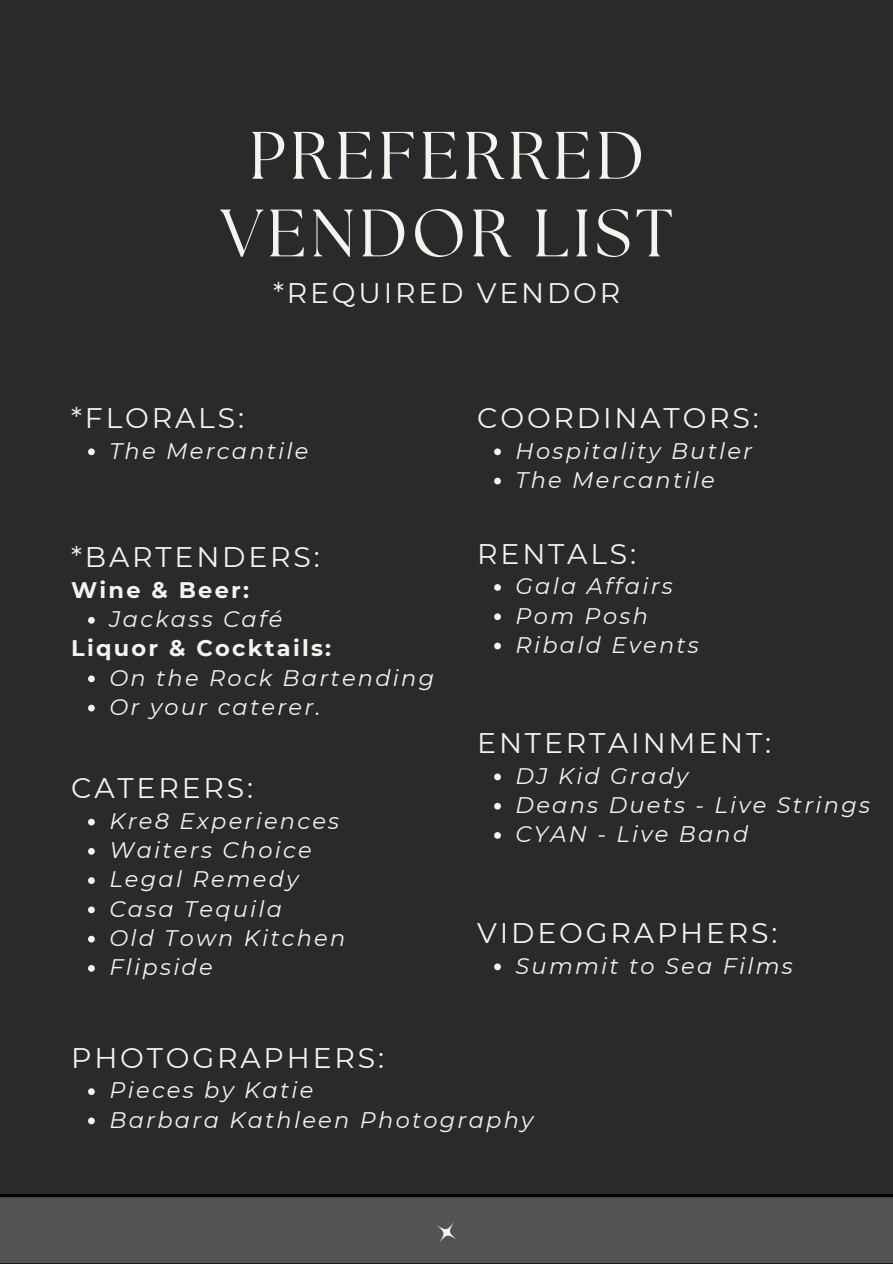
<style>
.page{position:relative;width:893px;height:1264px;background:#fff}
.page>*{position:absolute;margin:0;border:0;box-sizing:border-box;transform-origin:0 0}
.t1{font:66.9px/77.7px "The Seasons";letter-spacing:.06em;color:#f6f3ec;text-align:center}
.t2{font:28.35px "Montserrat";letter-spacing:.1em;color:#f6f3ec}
.t3{font:italic 22.5px "Montserrat";letter-spacing:.1em;color:#f6f3ec}
.t4{font:700 22.5px "Montserrat";letter-spacing:.1em;color:#f6f3ec}
</style>
<div class="page">
<div style="left:0;top:0;width:892px;height:1263px;background:#2a2a2a"></div>
<svg style="left:494px;top:584px;width:7px;height:7px"></svg>
<svg style="left:494px;top:613px;width:7px;height:7px"></svg>
<svg style="left:494px;top:642px;width:7px;height:7px"></svg>
<div style="left:0;top:1194px;width:892px;height:69px;background:#545252"></div>
<svg style="left:428px;top:1214px;width:36px;height:36px"></svg>
<svg style="left:88px;top:1088px;width:7px;height:6px"></svg>
<svg style="left:88px;top:1117px;width:7px;height:7px"></svg>
<svg style="left:494px;top:963px;width:7px;height:7px"></svg>
<svg style="left:88px;top:818px;width:7px;height:7px"></svg>
<svg style="left:88px;top:848px;width:7px;height:6px"></svg>
<svg style="left:88px;top:877px;width:7px;height:7px"></svg>
<svg style="left:88px;top:906px;width:7px;height:7px"></svg>
<svg style="left:88px;top:935px;width:7px;height:7px"></svg>
<svg style="left:88px;top:965px;width:7px;height:6px"></svg>
<svg style="left:88px;top:617px;width:7px;height:6px"></svg>
<svg style="left:88px;top:675px;width:7px;height:7px"></svg>
<svg style="left:88px;top:704px;width:7px;height:7px"></svg>
<svg style="left:88px;top:448px;width:7px;height:7px"></svg>
<svg style="left:494px;top:448px;width:7px;height:7px"></svg>
<svg style="left:494px;top:477px;width:7px;height:7px"></svg>
<svg style="left:494px;top:773px;width:7px;height:7px"></svg>
<svg style="left:494px;top:802px;width:7px;height:7px"></svg>
<svg style="left:494px;top:832px;width:7px;height:6px"></svg>
<p class="t1" style="left:220px;top:121px;width:454px">PREFERRED<br>VENDOR LIST</p>
<p class="t2" style="left:273px;top:276px;width:348px">*REQUIRED VENDOR</p>
<p class="t2" style="left:71px;top:401px;width:174px">*FLORALS:</p>
<p class="t3" style="left:109px;top:437px;width:200px">The Mercantile</p>
<p class="t2" style="left:71px;top:540px;width:250px">*BARTENDERS:</p>
<p class="t4" style="left:71px;top:576px;width:179px">Wine &amp; Beer:</p>
<p class="t3" style="left:109px;top:605px;width:175px">Jackass Café</p>
<p class="t4" style="left:71px;top:634px;width:261px">Liquor &amp; Cocktails:</p>
<p class="t3" style="left:109px;top:663px;width:326px">On the Rock Bartending</p>
<p class="t3" style="left:109px;top:693px;width:212px">Or your caterer.</p>
<p class="t2" style="left:71px;top:771px;width:183px">CATERERS:</p>
<p class="t3" style="left:109px;top:807px;width:231px">Kre8 Experiences</p>
<p class="t3" style="left:109px;top:836px;width:204px">Waiters Choice</p>
<p class="t3" style="left:109px;top:865px;width:190px">Legal Remedy</p>
<p class="t3" style="left:109px;top:894px;width:174px">Casa Tequila</p>
<p class="t3" style="left:109px;top:924px;width:237px">Old Town Kitchen</p>
<p class="t3" style="left:109px;top:953px;width:105px">Flipside</p>
<p class="t2" style="left:477px;top:401px;width:283px">COORDINATORS:</p>
<p class="t3" style="left:515px;top:437px;width:238px">Hospitality Butler</p>
<p class="t3" style="left:515px;top:466px;width:200px">The Mercantile</p>
<p class="t2" style="left:477px;top:536px;width:160px">RENTALS:</p>
<p class="t3" style="left:515px;top:572px;width:159px">Gala Affairs</p>
<p class="t3" style="left:515px;top:601px;width:134px">Pom Posh</p>
<p class="t3" style="left:515px;top:631px;width:185px">Ribald Events</p>
<p class="t2" style="left:477px;top:725px;width:295px">ENTERTAINMENT:</p>
<p class="t3" style="left:515px;top:762px;width:174px">DJ Kid Grady</p>
<p class="t3" style="left:515px;top:791px;width:356px">Deans Duets - Live Strings</p>
<p class="t3" style="left:515px;top:820px;width:234px">CYAN - Live Band</p>
<p class="t2" style="left:477px;top:915px;width:301px">VIDEOGRAPHERS:</p>
<p class="t3" style="left:515px;top:951px;width:279px">Summit to Sea Films</p>
<p class="t2" style="left:71px;top:1040px;width:314px">PHOTOGRAPHERS:</p>
<p class="t3" style="left:109px;top:1076px;width:205px">Pieces by Katie</p>
<p class="t3" style="left:109px;top:1105px;width:425px">Barbara Kathleen Photography</p>
</div>
